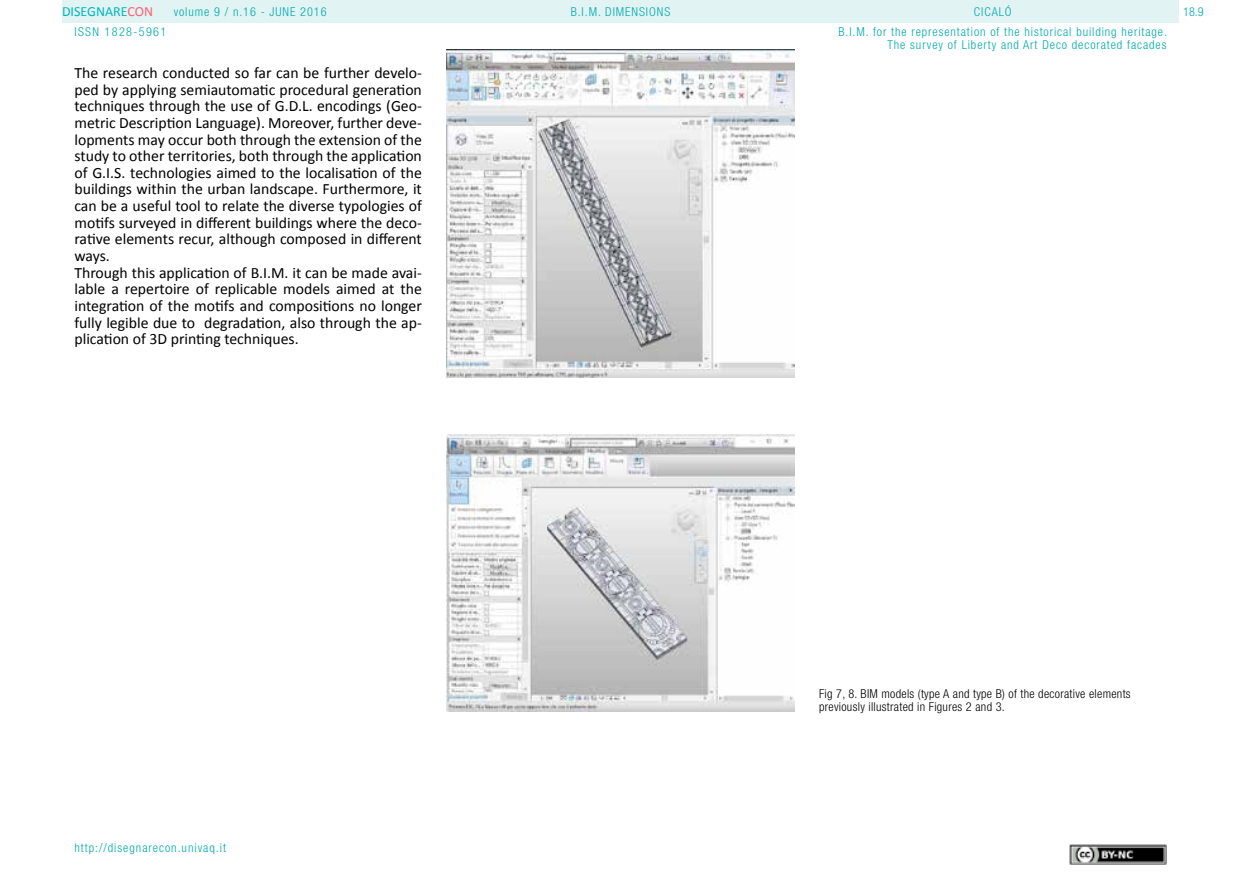
<style>
.page{position:relative;width:1241px;height:893px;background:#fff}
.page>*{position:absolute;margin:0;border:0;box-sizing:border-box;transform-origin:0 0}
.t1{font:15.75px/16.6px "Calibri";color:#000}
.t2{font:14px "Calibri";color:#00b7bb}
.t3{font:300 condensed 12.25px/19.4px "Helvetica Neue LT Std";letter-spacing:.075em;color:#00aaad}
.t4{font:300 condensed 12.25px/13.1px "Helvetica Neue LT Std";letter-spacing:.025em;color:#000}
.t5{font:300 condensed 12.25px "Helvetica Neue LT Std";letter-spacing:.11em;color:#00aaad}
.s1{color:#fb6275}
</style>
<div class="page">
<div style="left:62px;top:0;width:1116px;height:23px;background:#e2f3f3"></div>
<img style="left:1069px;top:845px;width:97px;height:19px">
<img style="left:446px;top:50px;width:348px;height:327px">
<img style="left:446px;top:434px;width:348px;height:277px">
<p class="t2" style="left:62px;top:3px;width:93px">DISEGNARE<span class="s1">CON</span></p>
<p class="t3" style="left:838px;top:2px;width:330px;text-indent:135px">CICALÓ<br>B.I.M. for the representation of the historical building heritage.</p>
<p class="t3" style="left:887px;top:35px;width:280px">The survey of Liberty and Art Deco decorated facades</p>
<p class="t3" style="left:174px;top:2px;width:154px">volume 9 / n.16 - JUNE 2016</p>
<p class="t3" style="left:570px;top:2px;width:101px">B.I.M. DIMENSIONS</p>
<p class="t3" style="left:1182px;top:2px;width:22px">18.9</p>
<p class="t5" style="left:74px;top:24px;width:93px">ISSN 1828-5961</p>
<p class="t1" style="left:74px;top:65px;width:349px">The research conducted so far can be further develo&shy;ped by applying semiautomatic procedural generation techniques through the use of G.D.L. encodings (Geo&shy;metric Description Language). Moreover, further deve&shy;lopments may occur both through the extension of the study to other territories, both through the application of G.I.S. technologies aimed to the localisation of the buildings within the urban landscape. Furthermore, it can be a useful tool to relate the diverse typologies of motifs surveyed in different buildings where the deco&shy;rative elements recur, although composed in different ways.<br>Through this application of B.I.M. it can be made avai&shy;lable a repertoire of replicable models aimed at the integration of the motifs and compositions no longer fully legible due to degradation, also through the ap&shy;plication of 3D printing techniques.</p>
<p class="t3" style="left:74px;top:838px;width:153px">http://disegnarecon.univaq.it</p>
<p class="t4" style="left:819px;top:687px;width:313px">Fig 7, 8. BIM models (type A and type B) of the decorative elements previously illustrated in Figures 2 and 3.</p>
</div>
